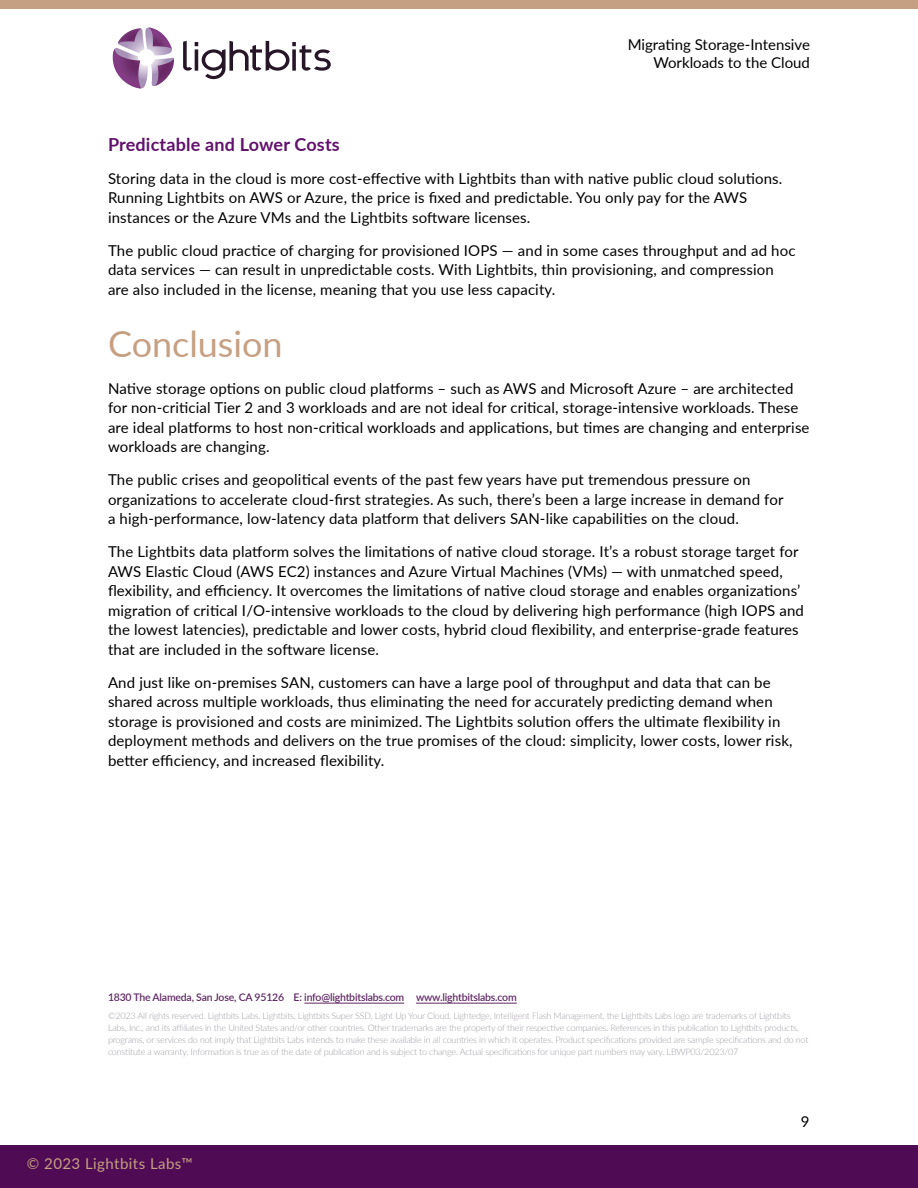
<style>
.page{position:relative;width:918px;height:1188px;background:#fff}
.page>*{position:absolute;margin:0;border:0;box-sizing:border-box;transform-origin:0 0}
.t1{font:36px "Lato";color:#c6a082}
.t2{font:700 18px "Lato";letter-spacing:.01em;color:#61126c}
.t3{font:15px/19.5px "Lato";letter-spacing:.01em;color:#000}
.t4{font:15px "Lato";letter-spacing:.03em;color:#c6a082}
.t5{font:600 10.5px "Lato";letter-spacing:-.02em;color:#5f2864}
.t6{font:300 9px/12px "Lato";letter-spacing:-.02em;color:#a09ca4}
</style>
<div class="page">
<div style="left:0;top:0;width:918px;height:9px;background:#c6a082"></div>
<div style="left:0;top:1145px;width:918px;height:43px;background:#4f0c54"></div>
<svg style="left:183px;top:41px;width:148px;height:38px"></svg>
<svg style="left:113px;top:27px;width:61px;height:62px"></svg>
<hr style="left:304px;top:1003px;width:100px;height:1px;background:#5f2864">
<hr style="left:416px;top:1003px;width:101px;height:1px;background:#5f2864">
<p class="t3" style="left:628px;top:35px;width:184px;line-height:18px;text-align:right">Migrating Storage-Intensive<br>Workloads to the Cloud</p>
<p class="t2" style="left:108px;top:131px;width:233px">Predictable and Lower Costs</p>
<p class="t3" style="left:108px;top:168px;width:676px">Storing data in the cloud is more cost-effective with Lightbits than with native public cloud solutions.<br>Running Lightbits on AWS or Azure, the price is fixed and predictable. You only pay for the AWS instances or the Azure VMs and the Lightbits software licenses.</p>
<p class="t3" style="left:108px;top:240px;width:689px">The public cloud practice of charging for provisioned IOPS — and in some cases throughput and ad hoc data services — can result in unpredictable costs. With Lightbits, thin provisioning, and compression are also included in the license, meaning that you use less capacity.</p>
<h1 class="t1" style="left:108px;top:318px;width:176px">Conclusion</h1>
<p class="t3" style="left:108px;top:378px;width:703px">Native storage options on public cloud platforms – such as AWS and Microsoft Azure – are architected for non-criticial Tier 2 and 3 workloads and are not ideal for critical, storage-intensive workloads. These are ideal platforms to host non-critical workloads and applications, but times are changing and enterprise workloads are changing.</p>
<p class="t3" style="left:108px;top:470px;width:677px">The public crises and geopolitical events of the past few years have put tremendous pressure on organizations to accelerate cloud-first strategies. As such, there’s been a large increase in demand for a high-performance, low-latency data platform that delivers SAN-like capabilities on the cloud.</p>
<p class="t3" style="left:108px;top:542px;width:698px">The Lightbits data platform solves the limitations of native cloud storage. It’s a robust storage target for AWS Elastic Cloud (AWS EC2) instances and Azure Virtual Machines (VMs) — with unmatched speed, flexibility, and efficiency. It overcomes the limitations of native cloud storage and enables organizations’ migration of critical I/O-intensive workloads to the cloud by delivering high performance (high IOPS and the lowest latencies), predictable and lower costs, hybrid cloud flexibility, and enterprise-grade features that are included in the software license.</p>
<p class="t3" style="left:108px;top:672px;width:686px">And just like on-premises SAN, customers can have a large pool of throughput and data that can be shared across multiple workloads, thus eliminating the need for accurately predicting demand when storage is provisioned and costs are minimized. The Lightbits solution offers the ultimate flexibility in deployment methods and delivers on the true promises of the cloud: simplicity, lower costs, lower risk, better efficiency, and increased flexibility.</p>
<p class="t5" style="left:108px;top:989px;width:410px">1830 The Alameda, San Jose, CA 95126 E: info@lightbitslabs.com www.lightbitslabs.com</p>
<p class="t6" style="left:108px;top:1010px;width:702px">©2023 All rights reserved. Lightbits Labs, Lightbits, Lightbits Super SSD, Light Up Your Cloud, Lightedge, Intelligent Flash Management, the Lightbits Labs logo are trademarks of Lightbits Labs, Inc., and its affiliates in the United States and/or other countries. Other trademarks are the property of their respective companies. References in this publication to Lightbits products, programs, or services do not imply that Lightbits Labs intends to make these available in all countries in which it operates. Product specifications provided are sample specifications and do not constitute a warranty. Information is true as of the date of publication and is subject to change. Actual specifications for unique part numbers may vary. LBWP03/2023/07</p>
<p class="t4" style="left:27px;top:1153px;width:167px">© 2023 Lightbits Labs™</p>
<p class="t3" style="left:801px;top:1111px;width:10px">9</p>
</div>
